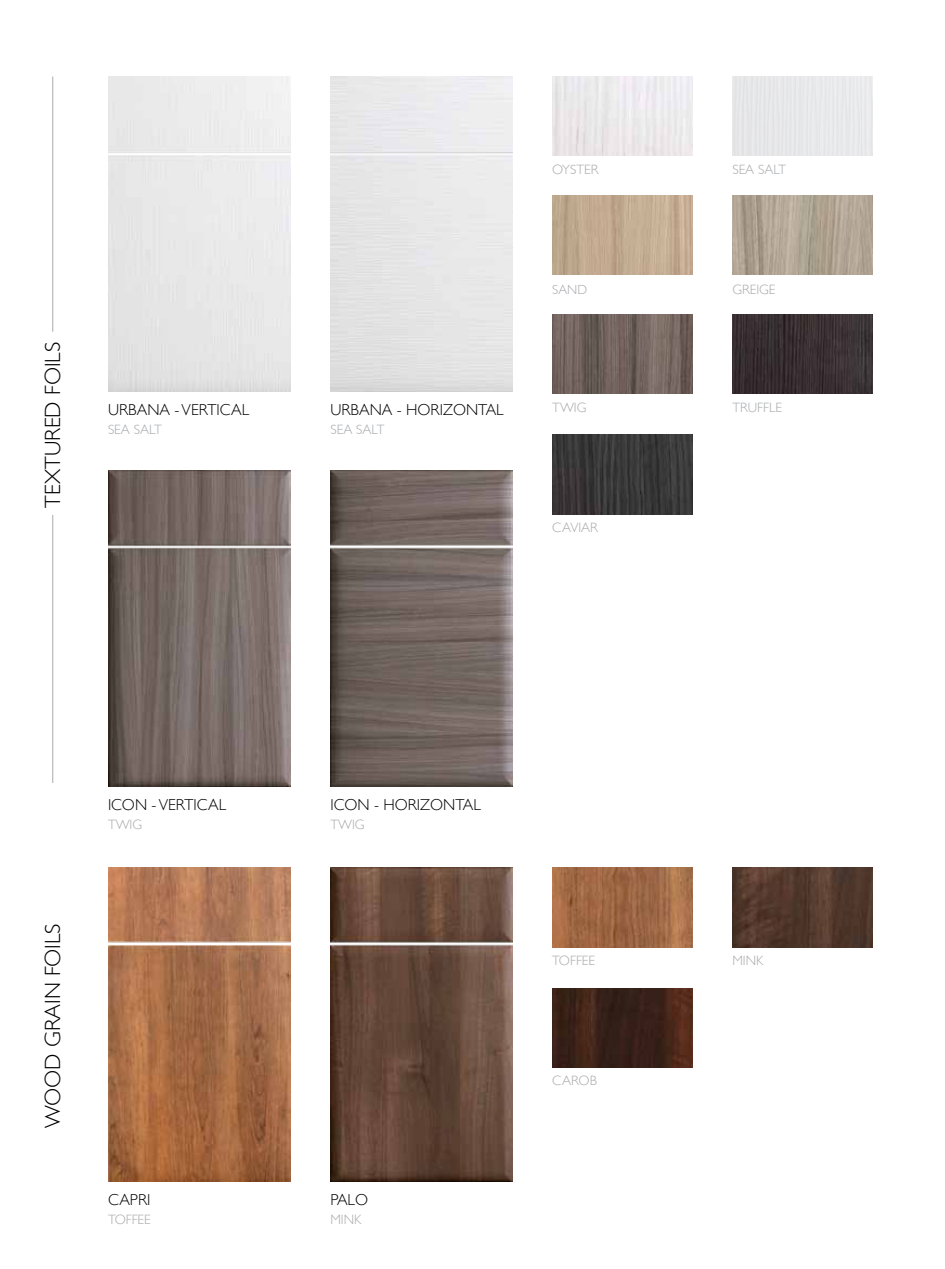
<style>
.page{position:relative;width:945px;height:1269px;background:#fff}
.page>*{position:absolute;margin:0;border:0;box-sizing:border-box;transform-origin:0 0}
.t1{font:300 22.05px "Gill Sans";color:#000}
.t2{font:300 15.75px "Gill Sans";color:#000}
.t3{font:300 13.5px "Gill Sans";color:#a7a9ac}
.t4{font:300 13.2px "Gill Sans";color:#a7a9ac}
</style>
<div class="page">
<hr style="left:52px;top:76px;width:1px;height:256px;background:#a7a9ac">
<hr style="left:52px;top:515px;width:1px;height:268px;background:#a7a9ac">
<img style="left:330px;top:471px;width:182px;height:316px">
<img style="left:330px;top:868px;width:182px;height:313px">
<img style="left:108px;top:471px;width:182px;height:316px">
<img style="left:108px;top:868px;width:182px;height:313px">
<img style="left:732px;top:196px;width:140px;height:79px">
<img style="left:732px;top:315px;width:140px;height:79px">
<img style="left:552px;top:77px;width:140px;height:79px">
<img style="left:552px;top:196px;width:140px;height:79px">
<img style="left:552px;top:315px;width:140px;height:79px">
<img style="left:552px;top:435px;width:140px;height:79px">
<img style="left:732px;top:868px;width:140px;height:79px">
<img style="left:552px;top:868px;width:140px;height:79px">
<img style="left:553px;top:988px;width:140px;height:79px">
<h1 class="t1" style="left:40px;top:508px;width:167px;rotate:-90deg">TEXTURED FOILS</h1>
<p class="t2" style="left:108px;top:401px;width:143px">URBANA - VERTICAL</p>
<p class="t3" style="left:108px;top:422px;width:56px">SEA SALT</p>
<p class="t2" style="left:330px;top:401px;width:175px">URBANA - HORIZONTAL</p>
<p class="t3" style="left:330px;top:422px;width:56px">SEA SALT</p>
<p class="t3" style="left:552px;top:162px;width:48px">OYSTER</p>
<p class="t4" style="left:552px;top:282px;width:36px">SAND</p>
<p class="t3" style="left:552px;top:400px;width:36px">TWIG</p>
<p class="t3" style="left:552px;top:520px;width:47px">CAVIAR</p>
<p class="t3" style="left:732px;top:162px;width:56px">SEA SALT</p>
<p class="t3" style="left:732px;top:282px;width:45px">GREIGE</p>
<p class="t3" style="left:732px;top:400px;width:51px">TRUFFLE</p>
<h1 class="t1" style="left:40px;top:1128px;width:206px;rotate:-90deg">WOOD GRAIN FOILS</h1>
<p class="t2" style="left:108px;top:796px;width:120px">ICON - VERTICAL</p>
<p class="t3" style="left:108px;top:817px;width:36px">TWIG</p>
<p class="t2" style="left:108px;top:1191px;width:44px">CAPRI</p>
<p class="t3" style="left:108px;top:1212px;width:44px">TOFFEE</p>
<p class="t2" style="left:330px;top:796px;width:152px">ICON - HORIZONTAL</p>
<p class="t3" style="left:330px;top:817px;width:36px">TWIG</p>
<p class="t2" style="left:330px;top:1191px;width:39px">PALO</p>
<p class="t3" style="left:330px;top:1212px;width:32px">MINK</p>
<p class="t3" style="left:552px;top:953px;width:44px">TOFFEE</p>
<p class="t3" style="left:732px;top:953px;width:32px">MINK</p>
<p class="t3" style="left:552px;top:1073px;width:46px">CAROB</p>
</div>
